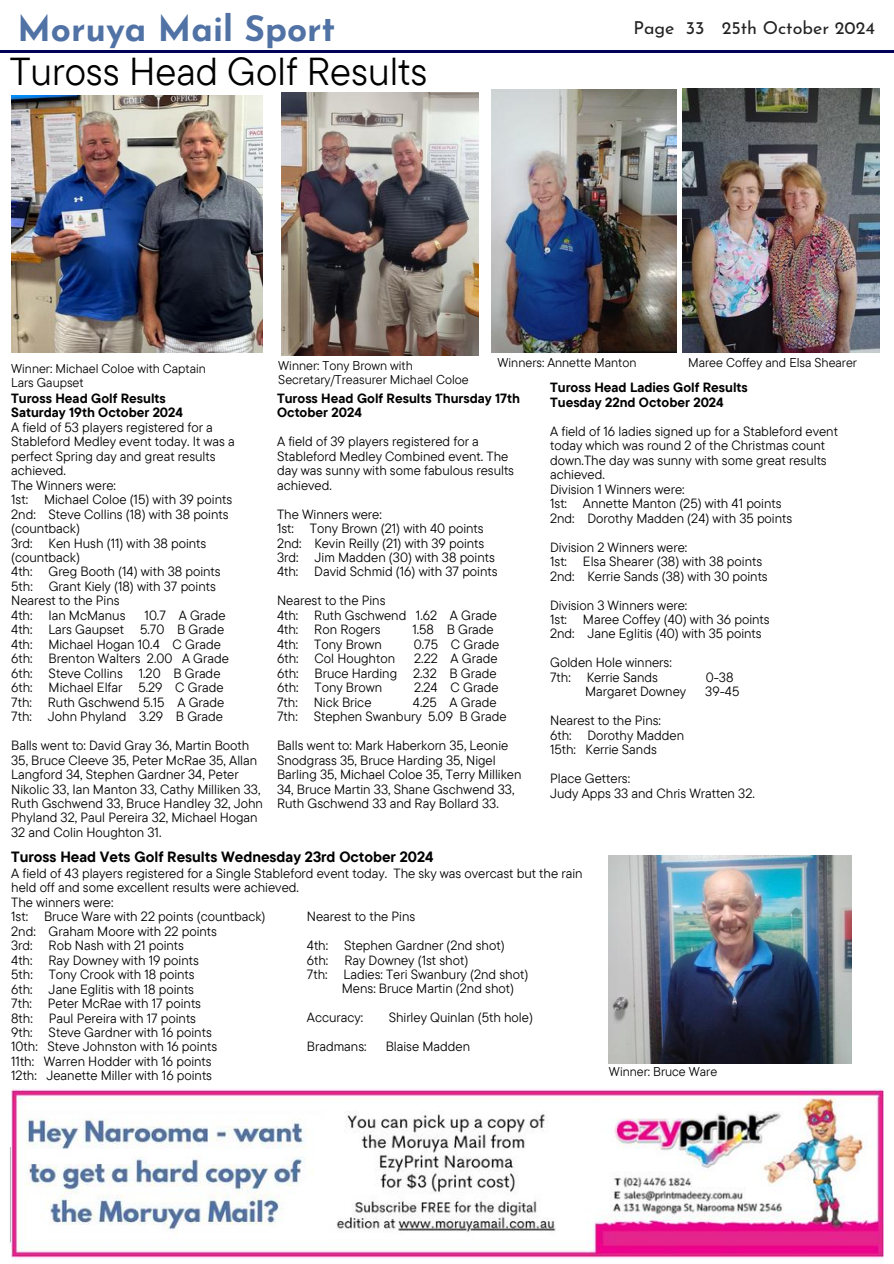
<style>
.page{position:relative;width:894px;height:1264px;background:#fff}
.page>*{position:absolute;margin:0;border:0;box-sizing:border-box;transform-origin:0 0}
.t1{font:38.85px "TT Commons Pro";color:#000}
.t2{font:700 35.25px "Josefin Sans";color:#5072a4}
.t3{font:17.85px "Josefin Sans";color:#222}
.t4{font:700 14.85px "TT Commons Pro";color:#000}
.t5{font:13.35px/14.4px "TT Commons Pro";color:#000}
.t6{font:700 13.35px/14.4px "TT Commons Pro";color:#000}
.t7{font:12.75px/13.4px "TT Commons Pro";color:#000}
</style>
<div class="page">
<hr style="left:0;top:50px;width:893px;height:2px;background:#000259">
<img style="left:11px;top:1088px;width:872px;height:171px">
<img style="left:11px;top:95px;width:251px;height:258px">
<img style="left:281px;top:92px;width:197px;height:264px">
<img style="left:491px;top:89px;width:185px;height:264px">
<img style="left:682px;top:89px;width:197px;height:263px">
<img style="left:608px;top:855px;width:242px;height:208px">
<h2 class="t2" style="left:17px;top:14px;width:319px">Moruya Mail Sport</h2>
<h3 class="t3" style="left:633px;top:21px;width:243px">Page 33 25th October 2024</h3>
<h1 class="t1" style="left:10px;top:46px;width:419px">Tuross Head Golf Results</h1>
<p class="t7" style="left:11px;top:361px;width:196px">Winner: Michael Coloe with Captain<br>Lars Gaupset</p>
<p class="t6" style="left:11px;top:390px;width:173px">Tuross Head Golf Results<br>Saturday 19th October 2024</p>
<p class="t5" style="left:11px;top:419px;width:225px">A field of 53 players registered for a<br>Stableford Medley event today. It was a perfect Spring day and great results achieved.<br>The Winners were:<br>1st: Michael Coloe (15) with 39 points<br>2nd: Steve Collins (18) with 38 points (countback)<br>3rd: Ken Hush (11) with 38 points (countback)<br>4th: Greg Booth (14) with 38 points<br>5th: Grant Kiely (18) with 37 points<br>Nearest to the Pins<br>4th: Ian McManus</p>
<p class="t5" style="left:11px;top:607px;width:219px;text-indent:133px">10.7 A Grade<br>4th: Lars Gaupset 5.70 B Grade<br>4th: Michael Hogan 10.4 C Grade<br>6th: Brenton Walters 2.00 A Grade<br>6th: Steve Collins 1.20 B Grade<br>6th: Michael Elfar 5.29 C Grade<br>7th: Ruth Gschwend 5.15 A Grade<br>7th: John Phyland 3.29 B Grade</p>
<p class="t5" style="left:11px;top:738px;width:253px">Balls went to: David Gray 36, Martin Booth 35, Bruce Cleeve 35, Peter McRae 35, Allan Langford 34, Stephen Gardner 34, Peter Nikolic 33, Ian Manton 33, Cathy Milliken 33, Ruth Gschwend 33, Bruce Handley 32, John Phyland 32, Paul Pereira 32, Michael Hogan 32 and Colin Houghton 31.</p>
<p class="t7" style="left:278px;top:359px;width:136px">Winner: Tony Brown with</p>
<p class="t7" style="left:497px;top:355px;width:140px">Winners: Annette Manton</p>
<p class="t7" style="left:688px;top:355px;width:170px">Maree Coffey and Elsa Shearer</p>
<p class="t7" style="left:278px;top:372px;width:192px">Secretary/Treasurer Michael Coloe</p>
<p class="t6" style="left:277px;top:390px;width:244px">Tuross Head Golf Results Thursday 17th<br>October 2024</p>
<p class="t5" style="left:277px;top:434px;width:238px">A field of 39 players registered for a<br>Stableford Medley Combined event. The day was sunny with some fabulous results achieved.</p>
<p class="t5" style="left:277px;top:506px;width:222px">The Winners were:<br>1st: Tony Brown (21) with 40 points<br>2nd: Kevin Reilly (21) with 39 points<br>3rd: Jim Madden (30) with 38 points<br>4th: David Schmid (16) with 37 points</p>
<p class="t5" style="left:277px;top:593px;width:221px">Nearest to the Pins<br>4th: Ruth Gschwend 1.62 A Grade<br>4th: Ron Rogers</p>
<p class="t6" style="left:550px;top:380px;width:199px">Tuross Head Ladies Golf Results<br>Tuesday 22nd October 2024</p>
<p class="t5" style="left:550px;top:423px;width:289px">A field of 16 ladies signed up for a Stableford event today which was round 2 of the Christmas count down.The day was sunny with some great results achieved.<br>Division 1 Winners were:<br>1st: Annette Manton (25) with 41 points<br>2nd: Dorothy Madden (24) with 35 points</p>
<p class="t5" style="left:550px;top:539px;width:219px">Division 2 Winners were:<br>1st: Elsa Shearer (38) with 38 points<br>2nd: Kerrie Sands (38) with 30 points</p>
<p class="t5" style="left:550px;top:597px;width:221px">Division 3 Winners were:<br>1st: Maree Coffey (40) with 36 points<br>2nd: Jane Eglitis (40) with 35 points</p>
<p class="t5" style="left:550px;top:655px;width:123px">Golden Hole winners:<br>7th: Kerrie Sands</p>
<p class="t5" style="left:412px;top:622px;width:83px">1.58 B Grade</p>
<p class="t5" style="left:277px;top:636px;width:106px">4th: Tony Brown</p>
<p class="t5" style="left:413px;top:636px;width:87px">0.75 C Grade</p>
<p class="t5" style="left:277px;top:651px;width:119px">6th: Col Houghton</p>
<p class="t5" style="left:277px;top:651px;width:222px;text-align:justify;text-indent:137px">2.22 A Grade 6th: Bruce Harding 2.32 B Grade 6th: Tony Brown</p>
<p class="t5" style="left:705px;top:669px;width:29px">0-38</p>
<p class="t5" style="left:414px;top:680px;width:86px">2.24 C Grade</p>
<p class="t5" style="left:585px;top:684px;width:103px">Margaret Downey</p>
<p class="t5" style="left:705px;top:684px;width:36px">39-45</p>
<p class="t5" style="left:550px;top:713px;width:135px">Nearest to the Pins:<br>6th: Dorothy Madden<br>15th: Kerrie Sands</p>
<p class="t5" style="left:550px;top:771px;width:206px">Place Getters:<br>Judy Apps 33 and Chris Wratten 32.</p>
<p class="t5" style="left:277px;top:694px;width:231px;text-indent:136px">4.25 A Grade<br>7th: Stephen Swanbury 5.09 B Grade</p>
<p class="t5" style="left:277px;top:738px;width:246px">Balls went to: Mark Haberkorn 35, Leonie Snodgrass 35, Bruce Harding 35, Nigel Barling 35, Michael Coloe 35, Terry Milliken 34, Bruce Martin 33, Shane Gschwend 33, Ruth Gschwend 33 and Ray Bollard 33.</p>
<p class="t5" style="left:277px;top:694px;width:96px">7th: Nick Brice</p>
<p class="t4" style="left:11px;top:847px;width:424px">Tuross Head Vets Golf Results Wednesday 23rd October 2024</p>
<p class="t5" style="left:11px;top:865px;width:572px">A field of 43 players registered for a Single Stableford event today. The sky was overcast but the rain held off and some excellent results were achieved.<br>The winners were:<br>1st: Bruce Ware with 22 points (countback)<br>2nd: Graham Moore with 22 points<br>3rd: Rob Nash with 21 points<br>4th: Ray Downey with 19 points<br>5th: Tony Crook with 18 points<br>6th: Jane Eglitis with 18 points<br>7th: Peter McRae with 17 points<br>8th: Paul Pereira with 17 points<br>9th: Steve Gardner with 16 points<br>10th: Steve Johnston with 16 points<br>11th: Warren Hodder with 16 points<br>12th: Jeanette Miller with 16 points</p>
<p class="t5" style="left:307px;top:901px;width:199px;line-height:29px">Nearest to the Pins<br>4th: Stephen Gardner (2nd shot)</p>
<p class="t5" style="left:307px;top:952px;width:163px">6th: Ray Downey (1st shot)</p>
<p class="t5" style="left:307px;top:966px;width:223px">7th: Ladies: Teri Swanbury (2nd shot)</p>
<p class="t5" style="left:342px;top:981px;width:174px">Mens: Bruce Martin (2nd shot)</p>
<p class="t5" style="left:307px;top:1010px;width:58px">Accuracy:</p>
<p class="t5" style="left:388px;top:1010px;width:146px">Shirley Quinlan (5th hole)</p>
<p class="t5" style="left:307px;top:1039px;width:61px">Bradmans:</p>
<p class="t5" style="left:385px;top:1039px;width:86px">Blaise Madden</p>
<p class="t7" style="left:608px;top:1064px;width:110px">Winner: Bruce Ware</p>
</div>
